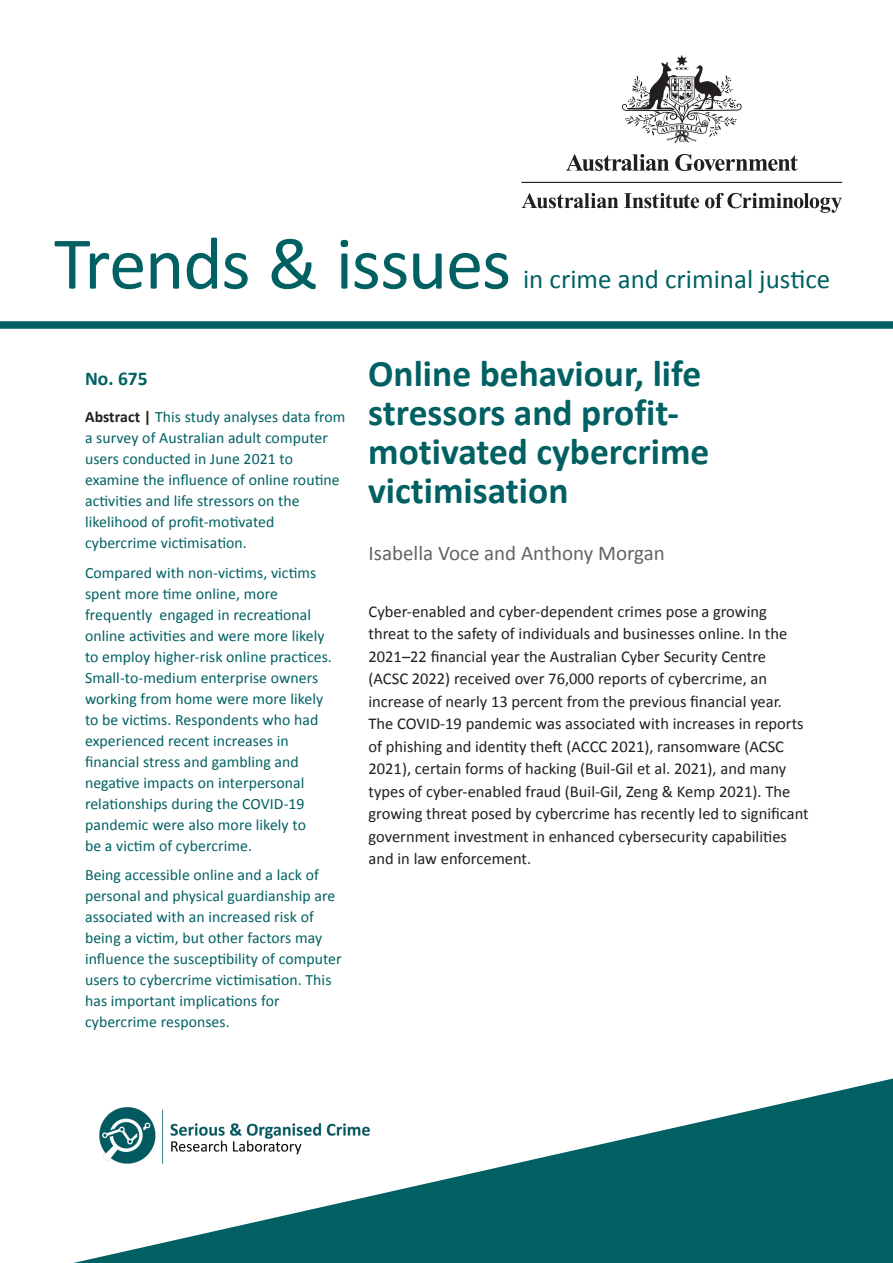
<style>
.page{position:relative;width:893px;height:1263px;background:#fff}
.page>*{position:absolute;margin:0;border:0;box-sizing:border-box;transform-origin:0 0}
.T1{font:75px "Calibri";letter-spacing:-.02em;color:#006062}
.t1{font:700 37.5px/39px "Calibri";color:#006062}
.T1-2{font:27px "Calibri";color:#006062}
.authors{font:21px "Calibri";color:#636366}
.publication{font:700 19.5px "Calibri";color:#006062}
.body{font:16.5px/22.5px "Calibri";color:#231f20}
.director_summary{font:15.75px/21px "Calibri";letter-spacing:.005em;color:#006062}
.s1{font-weight:700;color:#231f20}
</style>
<div class="page">
<div style="left:0;top:321px;width:893px;height:8px;background:#006062"></div>
<svg style="left:73px;top:1078px;width:820px;height:185px;fill:#006062"></svg>
<svg style="left:566px;top:154px;width:103px;height:17px"></svg>
<svg style="left:675px;top:154px;width:123px;height:17px"></svg>
<svg style="left:622px;top:55px;width:120px;height:88px"></svg>
<hr style="left:521px;top:182px;width:321px;height:1px;background:#231f20">
<svg style="left:522px;top:193px;width:96px;height:15px"></svg>
<svg style="left:624px;top:193px;width:75px;height:15px"></svg>
<svg style="left:705px;top:193px;width:137px;height:20px"></svg>
<img style="left:88px;top:1102px;width:290px;height:68px">
<p class="T1" style="left:54px;top:216px;width:459px">Trends &amp; issues</p>
<p class="T1-2" style="left:523px;top:262px;width:309px">in crime and criminal justice</p>
<p class="publication" style="left:85px;top:366px;width:64px">No. 675</p>
<p class="director_summary" style="left:85px;top:406px;width:262px"><span class="s1">Abstract |</span> This study analyses data from a survey of Australian adult computer users conducted in June 2021 to examine the influence of online routine activities and life stressors on the likelihood of profit-motivated cybercrime victimisation.</p>
<p class="director_summary" style="left:85px;top:562px;width:248px">Compared with non-victims, victims spent more time online, more frequently engaged in recreational online activities and were more likely to employ higher‑risk online practices.<br>Small‑to‑medium enterprise owners working from home were more likely to be victims. Respondents who had experienced recent increases in financial stress and gambling and negative impacts on interpersonal relationships during the COVID-19 pandemic were also more likely to<br>be a victim of cybercrime.</p>
<p class="director_summary" style="left:85px;top:864px;width:258px">Being accessible online and a lack of personal and physical guardianship are associated with an increased risk of being a victim, but other factors may influence the susceptibility of computer users to cybercrime victimisation. This has important implications for cybercrime responses.</p>
<p class="t1" style="left:368px;top:354px;width:343px">Online behaviour, life stressors and profit&shy;motivated cybercrime victimisation</p>
<p class="authors" style="left:369px;top:540px;width:298px">Isabella Voce and Anthony Morgan</p>
<p class="body" style="left:369px;top:600px;width:442px">Cyber-enabled and cyber-dependent crimes pose a growing threat to the safety of individuals and businesses online. In the 2021–22 financial year the Australian Cyber Security Centre (ACSC 2022) received over 76,000 reports of cybercrime, an increase of nearly 13 percent from the previous financial year.<br>The COVID-19 pandemic was associated with increases in reports of phishing and identity theft (ACCC 2021), ransomware (ACSC 2021), certain forms of hacking (Buil-Gil et al. 2021), and many types of cyber-enabled fraud (Buil-Gil, Zeng &amp; Kemp 2021). The growing threat posed by cybercrime has recently led to significant government investment in enhanced cybersecurity capabilities and in law enforcement.</p>
</div>
